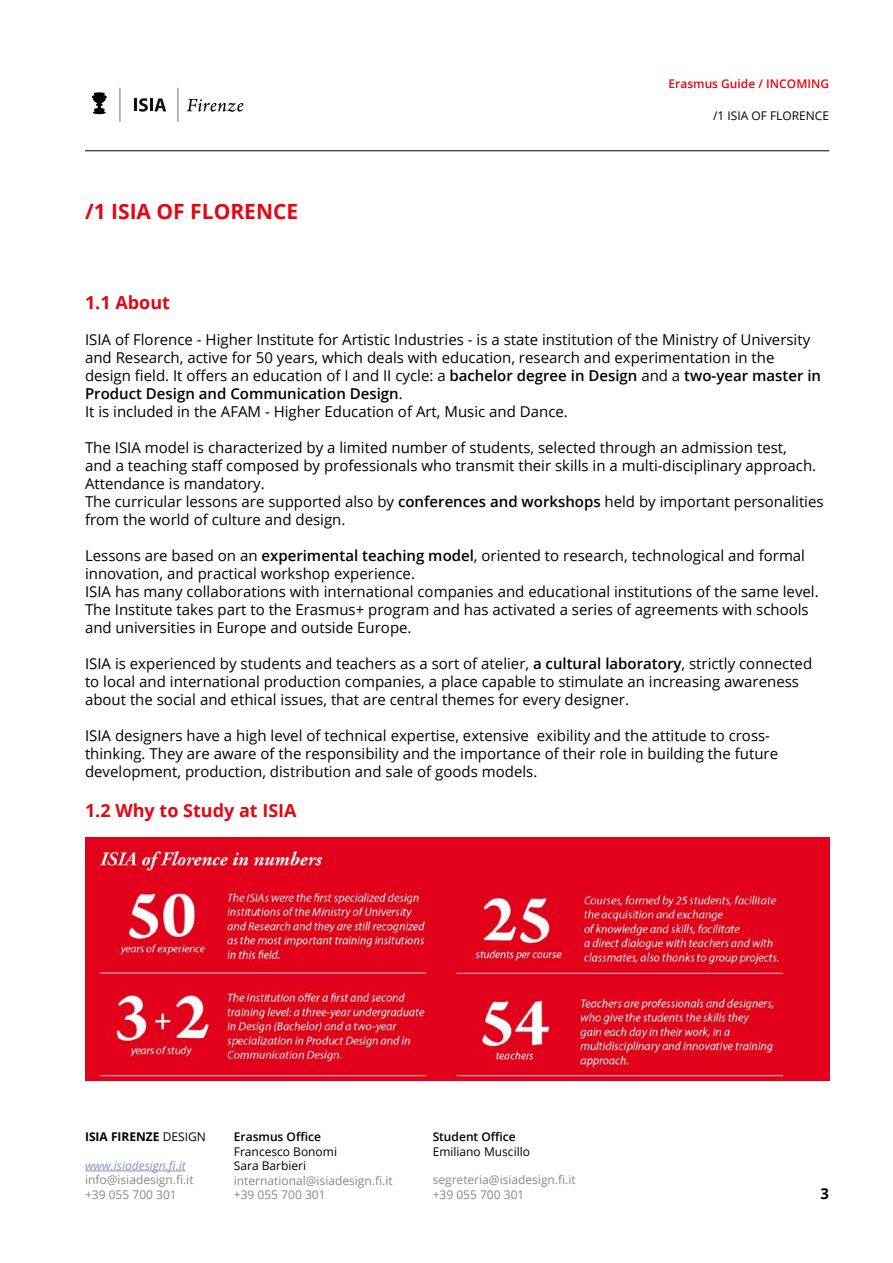
<style>
.page{position:relative;width:893px;height:1263px;background:#fff}
.page>*{position:absolute;margin:0;border:0;box-sizing:border-box;transform-origin:0 0}
.t1{font:700 21px "Open Sans";color:#e30613}
.t2{font:700 18px "Open Sans";color:#e30613}
.t3{font:15px/18px "Open Sans";color:#000}
.t4{font:700 15px "Open Sans";color:#000}
.t5{font:12px/14.4px "Open Sans";color:#878787}
.t6{font:12px/14.4px "Open Sans";color:#000}
.t7{font:600 12px "Open Sans";color:#000}
.t8{font:600 12px "Open Sans";color:#e30613}
.t9{font:italic 12px "Open Sans";color:#8194c3}
.t10{font:700 12px "Open Sans";color:#000}
.s1{font-weight:600}
.s2{font-weight:400}
</style>
<div class="page">
<hr style="left:85px;top:151px;width:744px;height:1px;background:#000">
<svg style="left:187px;top:99px;width:56px;height:13px"></svg>
<svg style="left:134px;top:98px;width:32px;height:14px"></svg>
<hr style="left:178px;top:88px;width:1px;height:34px;background:#706f6f">
<hr style="left:120px;top:88px;width:1px;height:34px;background:#706f6f">
<svg style="left:92px;top:92px;width:15px;height:22px"></svg>
<hr style="left:85px;top:1170px;width:101px;height:1px;background:#8194c3">
<img style="left:85px;top:838px;width:744px;height:242px">
<p class="t8" style="left:668px;top:75px;width:162px">Erasmus Guide / INCOMING</p>
<h1 class="t1" style="left:85px;top:197px;width:215px">/1 ISIA OF FLORENCE</h1>
<p class="t6" style="left:713px;top:108px;width:118px">/1 ISIA OF FLORENCE</p>
<p class="t2" style="left:85px;top:290px;width:86px">1.1 About</p>
<p class="t3" style="left:85px;top:330px;width:737px">ISIA of Florence - Higher Institute for Artistic Industries - is a state institution of the Ministry of University and Research, active for 50 years, which deals with education, research and experimentation in the design field. It offers an education of I and II cycle: a <span class="s1">bachelor degree in Design</span> and a <span class="s1">two-year master in Product Design and Communication Design</span>.<br>It is included in the AFAM - Higher Education of Art, Music and Dance.</p>
<p class="t3" style="left:85px;top:438px;width:740px">The ISIA model is characterized by a limited number of students, selected through an admission test,<br>and a teaching staff composed by professionals who transmit their skills in a multi-disciplinary approach.<br>Attendance is mandatory.<br>The curricular lessons are supported also by <span class="s1">conferences and workshops</span> held by important personalities from the world of culture and design.</p>
<p class="t3" style="left:85px;top:546px;width:735px">Lessons are based on an <span class="s1">experimental teaching model</span>, oriented to research, technological and formal innovation, and practical workshop experience.<br>ISIA has many collaborations with international companies and educational institutions of the same level.<br>The Institute takes part to the Erasmus+ program and has activated a series of agreements with schools and universities in Europe and outside Europe.</p>
<p class="t3" style="left:85px;top:654px;width:729px">ISIA is experienced by students and teachers as a sort of atelier, <span class="s1">a cultural laboratory</span>, strictly connected to local and international production companies, a place capable to stimulate an increasing awareness about the social and ethical issues, that are central themes for every designer.</p>
<p class="t3" style="left:85px;top:726px;width:695px">ISIA designers have a high level of technical expertise, extensive exibility and the attitude to cross&shy;thinking. They are aware of the responsibility and the importance of their role in building the future development, production, distribution and sale of goods models.</p>
<p class="t2" style="left:85px;top:798px;width:213px">1.2 Why to Study at ISIA</p>
<p class="t10" style="left:85px;top:1128px;width:122px">ISIA FIRENZE <span class="s2">DESIGN</span></p>
<p class="t9" style="left:85px;top:1157px;width:102px">www.isiadesign.fi.it</p>
<p class="t5" style="left:85px;top:1172px;width:110px">info@isiadesign.fi.it +39 055 700 301</p>
<p class="t7" style="left:234px;top:1129px;width:89px">Erasmus Office</p>
<p class="t6" style="left:234px;top:1144px;width:105px">Francesco Bonomi<br>Sara Barbieri</p>
<p class="t5" style="left:234px;top:1173px;width:160px">international@isiadesign.fi.it +39 055 700 301</p>
<p class="t7" style="left:433px;top:1128px;width:85px">Student Office</p>
<p class="t6" style="left:433px;top:1144px;width:99px">Emiliano Muscillo</p>
<p class="t5" style="left:433px;top:1172px;width:145px">segreteria@isiadesign.fi.it +39 055 700 301</p>
<p class="t4" style="left:821px;top:1183px;width:10px">3</p>
</div>
